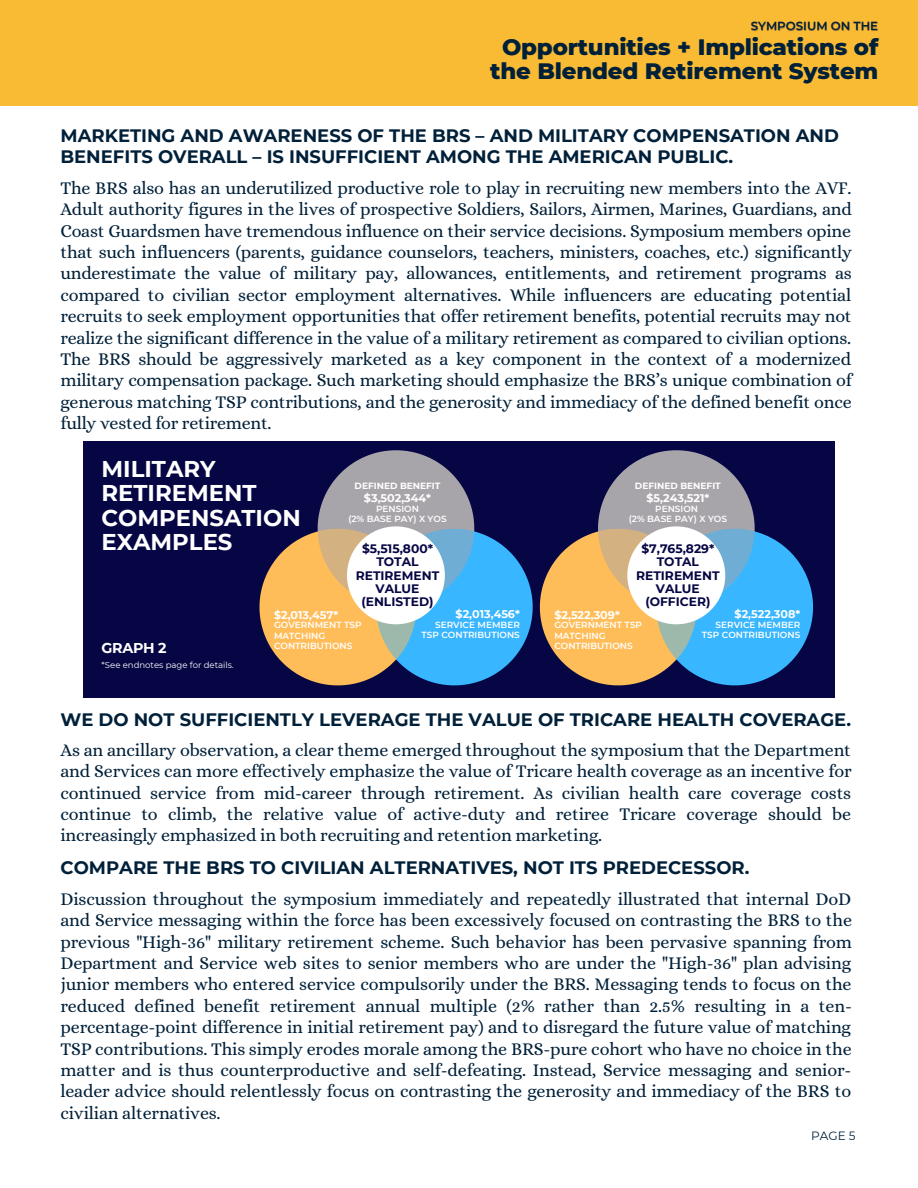
<style>
.page{position:relative;width:918px;height:1188px;background:#fff}
.page>*{position:absolute;margin:0;border:0;box-sizing:border-box;transform-origin:0 0}
.t1{font:700 22.8px/24.6px "Montserrat";color:#fff}
.t2{font:800 22.65px/23.7px "Montserrat";color:#002039;text-align:center}
.t3{font:18px/21.3px "Alice";letter-spacing:-.01em;color:#002039;text-align:justify}
.t4{font:700 18px/21.3px "Montserrat";color:#002039}
.t5{font:700 14.25px "Montserrat";letter-spacing:-.02em;color:#fff}
.t6{font:700 12.3px/13.4px "Montserrat";color:#060644;text-align:center}
.t7{font:12px "Montserrat";color:#002039}
.t8{font:600 11.85px "Montserrat";color:#002039}
.t9{font:700 11.1px "Montserrat";color:#fff}
.t10{font:600 9px "Montserrat";color:#fff}
.t11{font:700 9px "Montserrat";color:#fff}
.t12{font:8.55px "Montserrat";color:#fff}
</style>
<div class="page">
<div style="left:0;top:0;width:918px;height:106px;background:#fabb34"></div>
<div style="left:83px;top:441px;width:752px;height:257px;background:#060644"></div>
<svg style="left:260px;top:450px;width:273px;height:235px"></svg>
<svg style="left:540px;top:450px;width:273px;height:235px"></svg>
<p class="t8" style="left:751px;top:19px;width:129px">SYMPOSIUM ON THE</p>
<p class="t2" style="left:490px;top:35px;width:389px">Opportunities + Implications of the Blended Retirement System</p>
<p class="t4" style="left:60px;top:125px;width:780px">MARKETING AND AWARENESS OF THE BRS – AND MILITARY COMPENSATION AND<br>BENEFITS OVERALL – IS INSUFFICIENT AMONG THE AMERICAN PUBLIC.</p>
<p class="t3" style="left:60px;top:177px;width:793px">The BRS also has an underutilized productive role to play in recruiting new members into the AVF.<br>Adult authority figures in the lives of prospective Soldiers, Sailors, Airmen, Marines, Guardians, and Coast Guardsmen have tremendous influence on their service decisions. Symposium members opine that such influencers (parents, guidance counselors, teachers, ministers, coaches, etc.) significantly underestimate the value of military pay, allowances, entitlements, and retirement programs as compared to civilian sector employment alternatives. While influencers are educating potential recruits to seek employment opportunities that offer retirement benefits, potential recruits may not realize the significant difference in the value of a military retirement as compared to civilian options.<br>The BRS should be aggressively marketed as a key component in the context of a modernized military compensation package. Such marketing should emphasize the BRS’s unique combination of generous matching TSP contributions, and the generosity and immediacy of the defined benefit once fully vested for retirement.</p>
<p class="t1" style="left:101px;top:456px;width:201px">MILITARY<br>RETIREMENT<br>COMPENSATION<br>EXAMPLES</p>
<p class="t11" style="left:355px;top:480px;width:87px">DEFINED BENEFIT</p>
<p class="t9" style="left:364px;top:491px;width:69px">$3,502,344*</p>
<p class="t10" style="left:376px;top:503px;width:44px">PENSION</p>
<p class="t10" style="left:348px;top:513px;width:100px">(2% BASE PAY) X YOS</p>
<p class="t6" style="left:362px;top:542px;width:73px">$5,515,800*</p>
<p class="t6" style="left:376px;top:555px;width:44px">TOTAL</p>
<p class="t6" style="left:356px;top:569px;width:85px">RETIREMENT<br>VALUE</p>
<p class="t6" style="left:361px;top:595px;width:74px">(ENLISTED)</p>
<p class="t9" style="left:456px;top:607px;width:66px">$2,013,456*</p>
<p class="t10" style="left:435px;top:619px;width:86px">SERVICE MEMBER</p>
<p class="t10" style="left:422px;top:630px;width:100px">TSP CONTRIBUTIONS</p>
<p class="t9" style="left:274px;top:608px;width:66px">$2,013,457*</p>
<p class="t10" style="left:274px;top:620px;width:89px">GOVERNMENT TSP</p>
<p class="t10" style="left:274px;top:630px;width:53px">MATCHING</p>
<p class="t10" style="left:274px;top:640px;width:80px">CONTRIBUTIONS</p>
<p class="t5" style="left:102px;top:640px;width:67px">GRAPH 2</p>
<p class="t12" style="left:102px;top:660px;width:134px">*See endnotes page for details.</p>
<p class="t11" style="left:635px;top:480px;width:87px">DEFINED BENEFIT</p>
<p class="t9" style="left:646px;top:491px;width:64px">$5,243,521*</p>
<p class="t10" style="left:655px;top:503px;width:44px">PENSION</p>
<p class="t10" style="left:629px;top:513px;width:100px">(2% BASE PAY) X YOS</p>
<p class="t6" style="left:641px;top:542px;width:75px">$7,765,829*</p>
<p class="t6" style="left:657px;top:555px;width:44px">TOTAL</p>
<p class="t6" style="left:636px;top:569px;width:85px">RETIREMENT<br>VALUE</p>
<p class="t6" style="left:645px;top:595px;width:67px">(OFFICER)</p>
<p class="t9" style="left:735px;top:607px;width:67px">$2,522,308*</p>
<p class="t10" style="left:716px;top:619px;width:86px">SERVICE MEMBER</p>
<p class="t10" style="left:702px;top:630px;width:100px">TSP CONTRIBUTIONS</p>
<p class="t9" style="left:554px;top:608px;width:67px">$2,522,309*</p>
<p class="t10" style="left:554px;top:620px;width:89px">GOVERNMENT TSP</p>
<p class="t10" style="left:554px;top:630px;width:53px">MATCHING</p>
<p class="t10" style="left:554px;top:640px;width:80px">CONTRIBUTIONS</p>
<p class="t4" style="left:60px;top:709px;width:792px">WE DO NOT SUFFICIENTLY LEVERAGE THE VALUE OF TRICARE HEALTH COVERAGE.</p>
<p class="t3" style="left:60px;top:739px;width:793px">As an ancillary observation, a clear theme emerged throughout the symposium that the Department and Services can more effectively emphasize the value of Tricare health coverage as an incentive for continued service from mid-career through retirement. As civilian health care coverage costs continue to climb, the relative value of active-duty and retiree Tricare coverage should be increasingly emphasized in both recruiting and retention marketing.</p>
<p class="t4" style="left:60px;top:857px;width:691px">COMPARE THE BRS TO CIVILIAN ALTERNATIVES, NOT ITS PREDECESSOR.</p>
<p class="t3" style="left:60px;top:888px;width:793px">Discussion throughout the symposium immediately and repeatedly illustrated that internal DoD and Service messaging within the force has been excessively focused on contrasting the BRS to the previous "High-36" military retirement scheme. Such behavior has been pervasive spanning from Department and Service web sites to senior members who are under the "High-36" plan advising junior members who entered service compulsorily under the BRS. Messaging tends to focus on the reduced defined benefit retirement annual multiple (2% rather than 2.5% resulting in a ten&shy;percentage-point difference in initial retirement pay) and to disregard the future value of matching TSP contributions. This simply erodes morale among the BRS-pure cohort who have no choice in the matter and is thus counterproductive and self-defeating. Instead, Service messaging and senior&shy;leader advice should relentlessly focus on contrasting the generosity and immediacy of the BRS to civilian alternatives.</p>
<p class="t7" style="left:811px;top:1128px;width:46px">PAGE 5</p>
</div>
